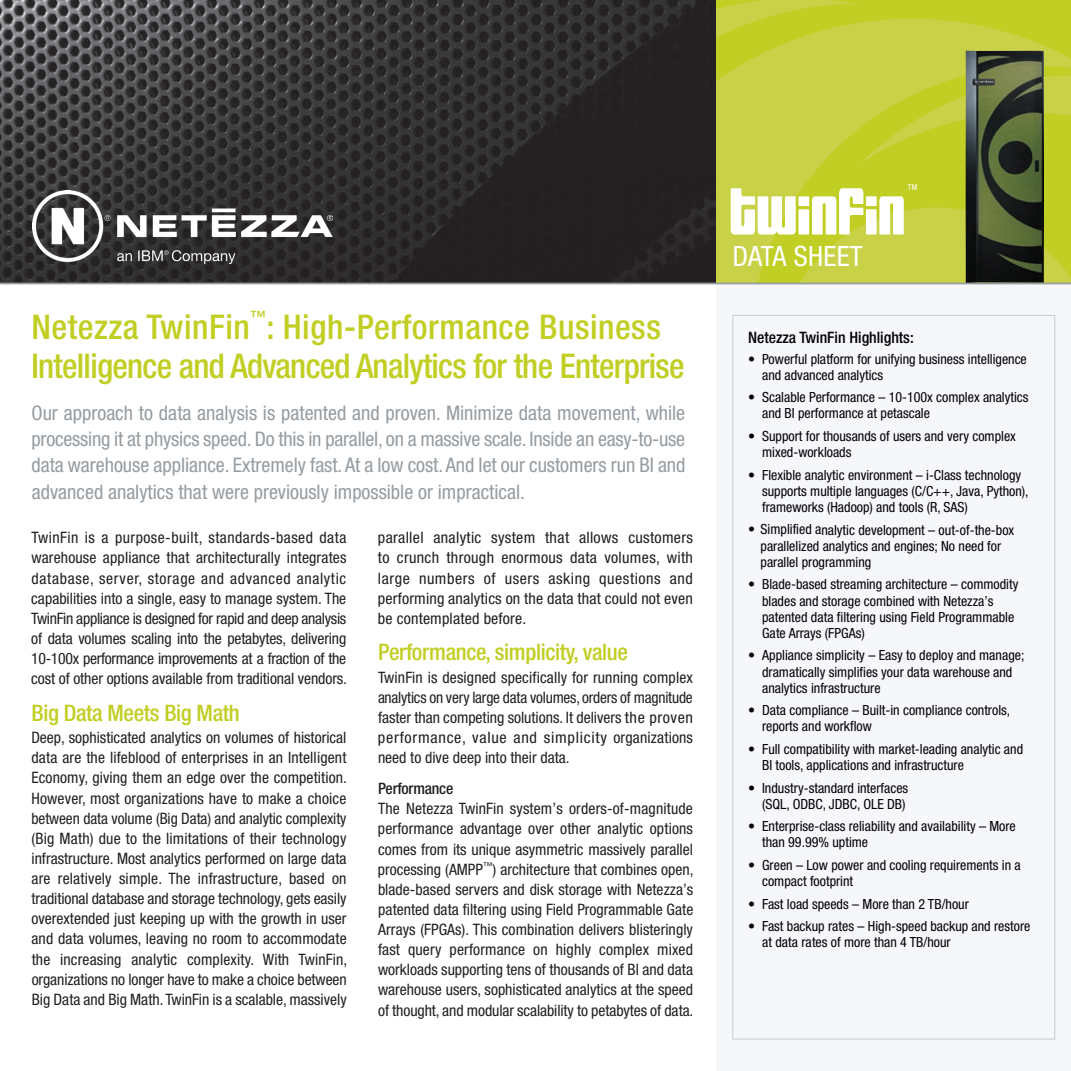
<style>
.page{position:relative;width:1071px;height:1071px;background:#fff}
.page>*{position:absolute;margin:0;border:0;box-sizing:border-box;transform-origin:0 0}
.t1{font:500 condensed 34.12px/38.5px "Helvetica Neue";letter-spacing:-.02em;color:#c1ce23}
.t2{font:500 condensed 34.12px "Helvetica Neue";letter-spacing:.015em;color:#c1ce23}
.t3{font:condensed 28px "Helvetica Neue";color:#fff}
.t4{font:500 condensed 22.75px "Helvetica Neue";letter-spacing:-.015em;color:#c1ce23}
.t5{font:condensed 20.12px/26.2px "Helvetica Neue";color:#959ca1;text-align:justify}
.t6{font:condensed 15.75px/20.1px "Helvetica Neue";color:#231f20;text-align:justify}
.t7{font:500 condensed 15.75px "Helvetica Neue";color:#020105}
.t8{font:500 condensed 15.75px "Helvetica Neue";letter-spacing:-.015em;color:#231f20}
.t9{font:500 condensed 15.75px "Helvetica Neue";color:#c1ce23}
.t10{font:condensed 14px/16.1px "Helvetica Neue";color:#020105}
.t11{font:condensed 8.05px "Helvetica Neue";color:#fff}
</style>
<div class="page">
<div style="left:717px;top:284px;width:354px;height:787px;background:#f6f7f8"></div>
<img style="left:0;top:0;width:717px;height:283px">
<svg style="left:717px;top:0;width:354px;height:283px;fill:#c9d247"></svg>
<img style="left:966px;top:51px;width:78px;height:232px">
<hr style="left:0;top:283px;width:1071px;height:1px;background:#959ca1">
<svg style="left:731px;top:188px;width:173px;height:47px"></svg>
<img style="left:33px;top:190px;width:300px;height:73px">
<p class="t9" style="left:250px;top:307px;width:17px">™</p>
<h1 class="t1" style="left:32px;top:308px;width:655px;text-indent:235px">: High-Performance Business<br>Intelligence and Advanced Analytics for the Enterprise</h1>
<p class="t5" style="left:31px;top:399px;width:656px">Our approach to data analysis is patented and proven. Minimize data movement, while processing it at physics speed. Do this in parallel, on a massive scale. Inside an easy-to-use data warehouse appliance. Extremely fast. At a low cost. And let our customers run BI and advanced analytics that were previously impossible or impractical.</p>
<h1 class="t2" style="left:32px;top:307px;width:220px">Netezza TwinFin</h1>
<p class="t6" style="left:31px;top:528px;width:317px">TwinFin is a purpose-built, standards-based data warehouse appliance that architecturally integrates database, server, storage and advanced analytic capabilities into a single, easy to manage system. The TwinFin appliance is designed for rapid and deep analysis of data volumes scaling into the petabytes, delivering 10-100x performance improvements at a fraction of the cost of other options available from traditional vendors.</p>
<h3 class="t4" style="left:32px;top:699px;width:210px">Big Data Meets Big Math</h3>
<p class="t6" style="left:31px;top:727px;width:317px">Deep, sophisticated analytics on volumes of historical data are the lifeblood of enterprises in an Intelligent Economy, giving them an edge over the competition.<br>However, most organizations have to make a choice between data volume (Big Data) and analytic complexity (Big Math) due to the limitations of their technology infrastructure. Most analytics performed on large data are relatively simple. The infrastructure, based on traditional database and storage technology, gets easily overextended just keeping up with the growth in user and data volumes, leaving no room to accommodate the increasing analytic complexity. With TwinFin, organizations no longer have to make a choice between Big Data and Big Math. TwinFin is a scalable, massively</p>
<p class="t6" style="left:378px;top:528px;width:317px">parallel analytic system that allows customers to crunch through enormous data volumes, with large numbers of users asking questions and performing analytics on the data that could not even be contemplated before.</p>
<h3 class="t4" style="left:378px;top:639px;width:252px">Performance, simplicity, value</h3>
<p class="t6" style="left:378px;top:667px;width:317px">TwinFin is designed specifically for running complex analytics on very large data volumes, orders of magnitude faster than competing solutions. It delivers the proven performance, value and simplicity organizations need to dive deep into their data.</p>
<p class="t8" style="left:378px;top:779px;width:77px">Performance</p>
<p class="t6" style="left:378px;top:799px;width:317px">The Netezza TwinFin system’s orders-of-magnitude performance advantage over other analytic options comes from its unique asymmetric massively parallel processing (AMPP<sup>™</sup>) architecture that combines open, blade-based servers and disk storage with Netezza’s patented data filtering using Field Programmable Gate Arrays (FPGAs). This combination delivers blisteringly fast query performance on highly complex mixed workloads supporting tens of thousands of BI and data warehouse users, sophisticated analytics at the speed of thought, and modular scalability to petabytes of data.</p>
<h2 class="t3" style="left:732px;top:240px;width:132px">DATA SHEET</h2>
<p class="t11" style="left:908px;top:183px;width:11px">TM</p>
<p class="t7" style="left:748px;top:328px;width:167px">Netezza TwinFin Highlights:</p>
<p class="t10" style="left:762px;top:351px;width:266px;text-indent:-14px">• Powerful platform for unifying business intelligence and advanced analytics</p>
<p class="t10" style="left:762px;top:389px;width:268px;text-indent:-14px">• Scalable Performance – 10-100x complex analytics and BI performance at petascale</p>
<p class="t10" style="left:762px;top:428px;width:255px;text-indent:-14px">• Support for thousands of users and very complex mixed-workloads</p>
<p class="t10" style="left:762px;top:467px;width:268px;text-indent:-14px">• Flexible analytic environment – i-Class technology supports multiple languages (C/C++, Java, Python), frameworks (Hadoop) and tools (R, SAS)</p>
<p class="t10" style="left:761px;top:521px;width:255px;text-indent:-12px">• Simplified analytic development – out-of-the-box parallelized analytics and engines; No need for parallel programming</p>
<p class="t10" style="left:762px;top:576px;width:258px;text-indent:-14px">• Blade-based streaming architecture – commodity blades and storage combined with Netezza’s patented data filtering using Field Programmable Gate Arrays (FPGAs)</p>
<p class="t10" style="left:762px;top:647px;width:264px;text-indent:-14px">• Appliance simplicity – Easy to deploy and manage; dramatically simplifies your data warehouse and analytics infrastructure</p>
<p class="t10" style="left:762px;top:702px;width:250px;text-indent:-14px">• Data compliance – Built-in compliance controls, reports and workflow</p>
<p class="t10" style="left:762px;top:741px;width:263px;text-indent:-14px">• Full compatibility with market-leading analytic and<br>BI tools, applications and infrastructure</p>
<p class="t10" style="left:748px;top:780px;width:162px;text-align:right">• Industry-standard interfaces (SQL, ODBC, JDBC, OLE DB)</p>
<p class="t10" style="left:762px;top:818px;width:255px;text-indent:-14px">• Enterprise-class reliability and availability – More than 99.99% uptime</p>
<p class="t10" style="left:762px;top:857px;width:260px;text-indent:-14px">• Green – Low power and cooling requirements in a compact footprint</p>
<p class="t10" style="left:748px;top:896px;width:222px">• Fast load speeds – More than 2 TB/hour</p>
<p class="t10" style="left:762px;top:918px;width:270px;text-indent:-14px">• Fast backup rates – High-speed backup and restore at data rates of more than 4 TB/hour</p>
</div>
